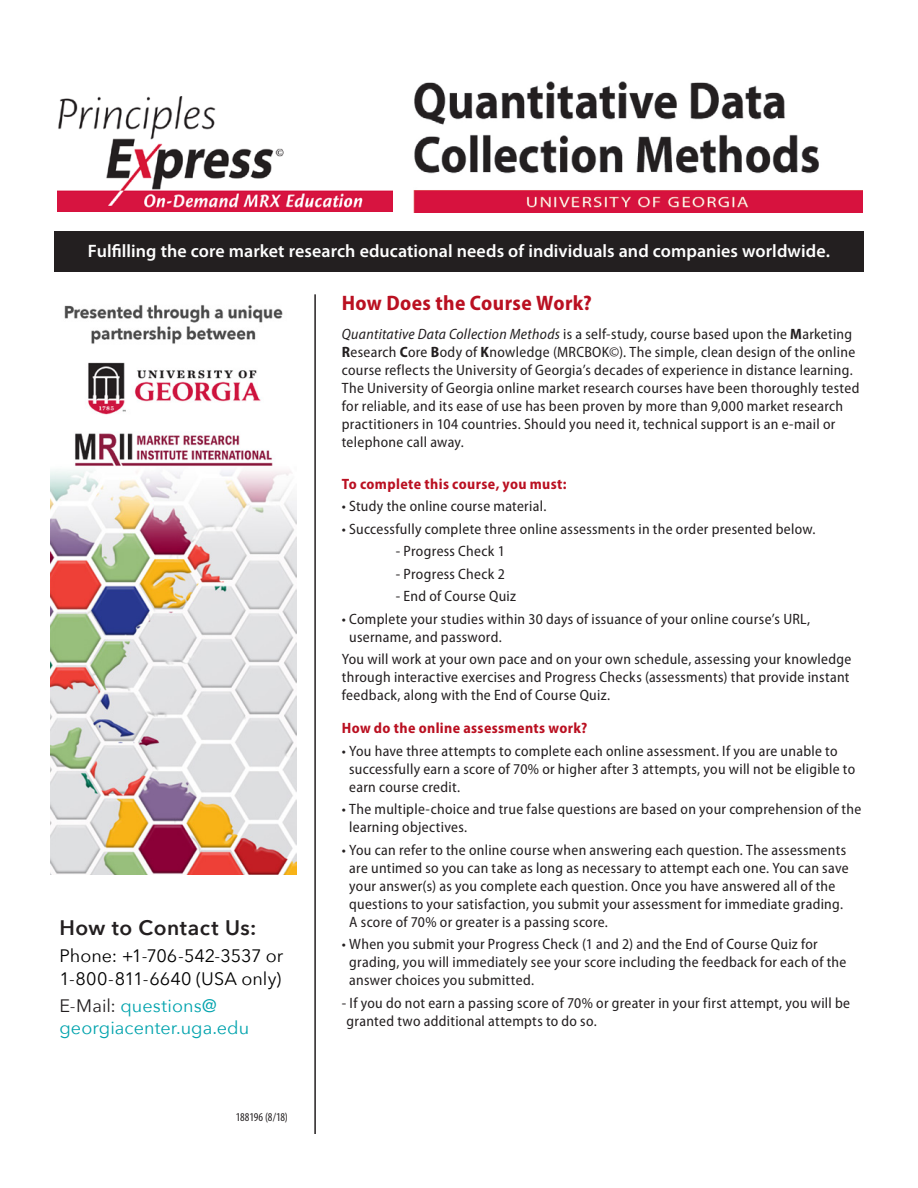
<style>
.page{position:relative;width:918px;height:1188px;background:#fff}
.page>*{position:absolute;margin:0;border:0;box-sizing:border-box;transform-origin:0 0}
.Body_text{font:700 semi-condensed 21px "Myriad Pro";letter-spacing:.02em;color:#ba1021}
.Body_text-2{font:600 21px "Avenir Next";letter-spacing:.025em;color:#231f20}
.t1{font:600 semi-condensed 18px "Myriad Pro";letter-spacing:.005em;color:#fff;scale:1.1 1}
.t2{font:600 18px "Myriad Pro";letter-spacing:.005em;color:#fff}
.Body_text-3{font:18px/22.5px "Avenir Next";letter-spacing:.005em;color:#000}
.Body_text-4{font:18px/22.5px "Avenir Next";letter-spacing:.005em;color:#00a3ad}
.Body_text-5{font:semi-condensed 15px/18px "Myriad Pro";letter-spacing:.02em;color:#231f20}
.Body_text-6{font:700 semi-condensed 15px "Myriad Pro";letter-spacing:.025em;color:#ba1021}
.t3{font:condensed 12px "Myriad Pro";letter-spacing:-.015em;color:#231f20}
.s1{color:#231f20}
.s2{font-style:italic}
.s3{font-weight:700}
</style>
<div class="page">
<hr style="left:314px;top:294px;width:2px;height:840px;background:#231f20">
<div style="left:54px;top:231px;width:810px;height:41px;background:#231f20"></div>
<img style="left:50px;top:305px;width:246px;height:570px">
<img style="left:414px;top:81px;width:448px;height:132px">
<img style="left:57px;top:96px;width:336px;height:116px">
<p class="t2" style="left:88px;top:241px;width:744px">Fulfilling the core market research educational needs of individuals and companies worldwide.</p>
<p class="t1" style="left:68px;top:242px;width:712px">Fulfil ng the core marketing research educational needs of individuals and companies worldwide</p>
<p class="Body_text-2" style="left:59px;top:910px;width:199px">How to Contact Us:</p>
<p class="Body_text-3" style="left:59px;top:944px;width:226px">Phone: +1-706-542-3537 or<br>1-800-811-6640 (USA only)</p>
<p class="Body_text-4" style="left:59px;top:994px;width:191px"><span class="s1">E-Mail:</span> questions@ georgiacenter.uga.edu</p>
<p class="t3" style="left:236px;top:1110px;width:54px">188196 (8/18)</p>
<p class="Body_text" style="left:342px;top:291px;width:252px">How Does the Course Work?</p>
<p class="Body_text-5" style="left:342px;top:325px;width:519px"><span class="s2">Quantitative Data Collection Methods</span> is a self-study, course based upon the <span class="s3">M</span>arketing <span class="s3">R</span>esearch <span class="s3">C</span>ore <span class="s3">B</span>ody of <span class="s3">K</span>nowledge (MRCBOK©). The simple, clean design of the online course reflects the University of Georgia’s decades of experience in distance learning.<br>The University of Georgia online market research courses have been thoroughly tested for reliable, and its ease of use has been proven by more than 9,000 market research practitioners in 104 countries. Should you need it, technical support is an e-mail or telephone call away.</p>
<p class="Body_text-6" style="left:342px;top:475px;width:226px">To complete this course, you must:</p>
<p class="Body_text-5" style="left:342px;top:497px;width:206px">• Study the online course material.</p>
<p class="Body_text-5" style="left:342px;top:520px;width:475px">• Successfully complete three online assessments in the order presented below.</p>
<p class="Body_text-5" style="left:396px;top:542px;width:110px">- Progress Check 1</p>
<p class="Body_text-5" style="left:396px;top:565px;width:110px">- Progress Check 2</p>
<p class="Body_text-5" style="left:396px;top:587px;width:122px">- End of Course Quiz</p>
<p class="Body_text-5" style="left:349px;top:610px;width:463px;text-indent:-7px">• Complete your studies within 30 days of issuance of your online course’s URL, username, and password.</p>
<p class="Body_text-5" style="left:342px;top:650px;width:511px">You will work at your own pace and on your own schedule, assessing your knowledge through interactive exercises and Progress Checks (assessments) that provide instant feedback, along with the End of Course Quiz.</p>
<p class="Body_text-6" style="left:342px;top:720px;width:247px">How do the online assessments work?</p>
<p class="Body_text-5" style="left:349px;top:742px;width:507px;text-indent:-7px">• You have three attempts to complete each online assessment. If you are unable to successfully earn a score of 70% or higher after 3 attempts, you will not be eligible to earn course credit.</p>
<p class="Body_text-5" style="left:349px;top:800px;width:514px;text-indent:-7px">• The multiple-choice and true false questions are based on your comprehension of the learning objectives.</p>
<p class="Body_text-5" style="left:349px;top:841px;width:501px;text-indent:-7px">• You can refer to the online course when answering each question. The assessments are untimed so you can take as long as necessary to attempt each one. You can save your answer(s) as you complete each question. Once you have answered all of the questions to your satisfaction, you submit your assessment for immediate grading.<br>A score of 70% or greater is a passing score.</p>
<p class="Body_text-5" style="left:349px;top:935px;width:499px;text-indent:-7px">• When you submit your Progress Check (1 and 2) and the End of Course Quiz for grading, you will immediately see your score including the feedback for each of the answer choices you submitted.</p>
<p class="Body_text-5" style="left:347px;top:994px;width:505px;text-indent:-5px">- If you do not earn a passing score of 70% or greater in your first attempt, you will be granted two additional attempts to do so.</p>
</div>
